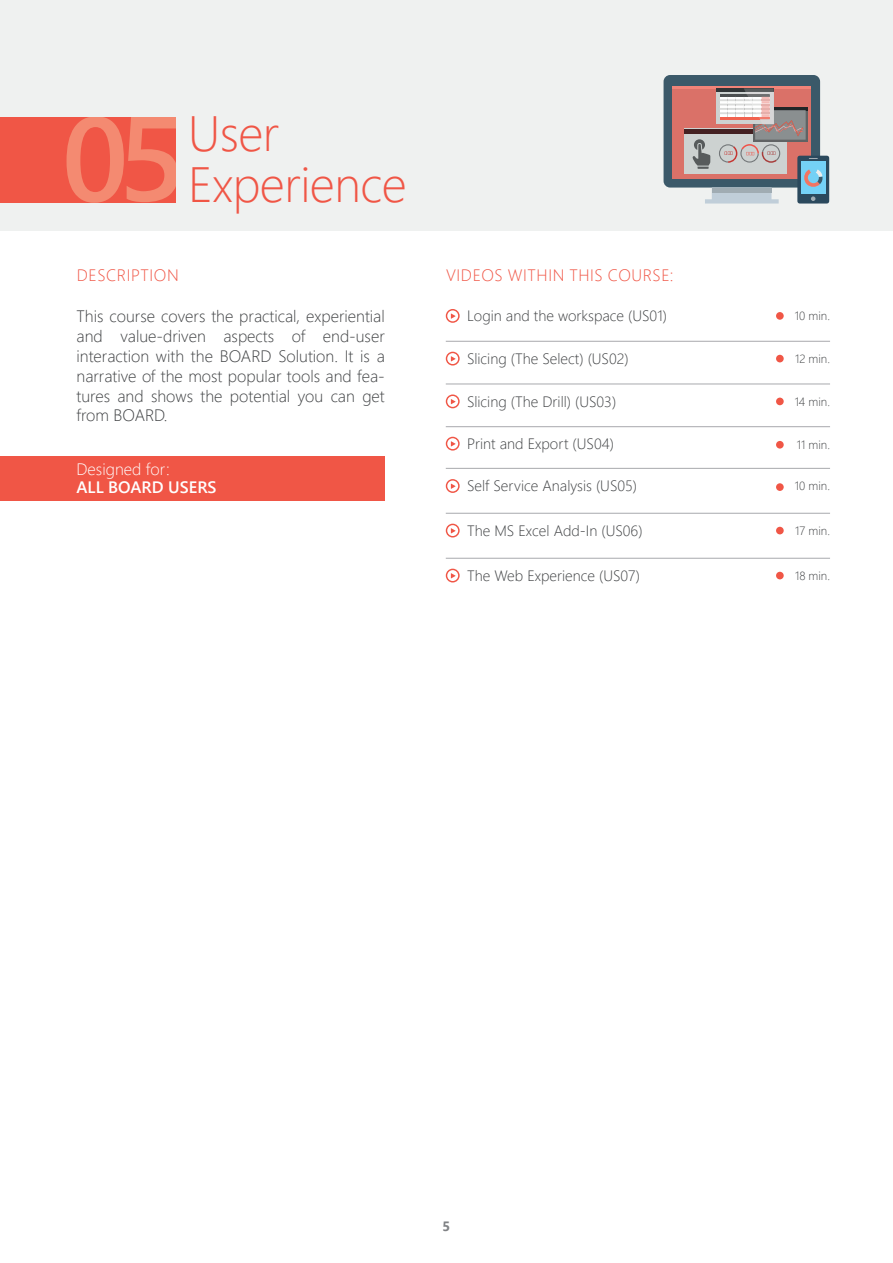
<style>
.page{position:relative;width:893px;height:1263px;background:#fff}
.page>*{position:absolute;margin:0;border:0;box-sizing:border-box;transform-origin:0 0}
.t1{font:300 49.5px/51px "Segoe UI";letter-spacing:-.01em;color:#f05646}
.t2{font:300 16.5px/19.8px "Segoe UI";color:#3e4042;text-align:justify}
.t3{font:300 16.5px "Segoe UI";letter-spacing:.035em;color:#f05646}
.t4{font:600 16.5px "Segoe UI";color:#fff}
.t5{font:300 16.5px "Segoe UI";color:#fff}
.t6{font:300 15px "Segoe UI";color:#3e4042}
.t7{font:700 13.5px "Segoe UI";color:#808285}
.t8{font:300 12px "Segoe UI";color:#3e4042}
</style>
<div class="page">
<div style="left:0;top:0;width:893px;height:230px;background:#eff1f0"></div>
<hr style="left:446px;top:341px;width:384px;height:1px;background:#a8a9ad">
<hr style="left:446px;top:384px;width:384px;height:1px;background:#a8a9ad">
<hr style="left:446px;top:426px;width:384px;height:1px;background:#a8a9ad">
<hr style="left:446px;top:468px;width:384px;height:1px;background:#a8a9ad">
<svg style="left:446px;top:309px;width:14px;height:14px"></svg>
<svg style="left:446px;top:352px;width:14px;height:13px"></svg>
<svg style="left:446px;top:394px;width:14px;height:14px"></svg>
<svg style="left:446px;top:437px;width:14px;height:14px"></svg>
<div style="left:776px;top:312px;width:8px;height:8px;background:#f05646;border-radius:50%"></div>
<div style="left:776px;top:355px;width:8px;height:7px;background:#f05646;border-radius:50%"></div>
<div style="left:776px;top:398px;width:8px;height:7px;background:#f05646;border-radius:50%"></div>
<div style="left:776px;top:441px;width:8px;height:8px;background:#f05646;border-radius:50%"></div>
<hr style="left:446px;top:513px;width:384px;height:1px;background:#a8a9ad">
<hr style="left:446px;top:558px;width:384px;height:1px;background:#a8a9ad">
<svg style="left:446px;top:524px;width:14px;height:13px"></svg>
<svg style="left:446px;top:569px;width:14px;height:13px"></svg>
<svg style="left:446px;top:479px;width:14px;height:14px"></svg>
<div style="left:776px;top:527px;width:8px;height:7px;background:#f05646;border-radius:50%"></div>
<div style="left:776px;top:572px;width:8px;height:7px;background:#f05646;border-radius:50%"></div>
<div style="left:776px;top:483px;width:8px;height:8px;background:#f05646;border-radius:50%"></div>
<div style="left:0;top:117px;width:176px;height:85px;background:#f05646"></div>
<svg style="left:67px;top:117px;width:109px;height:85px"></svg>
<div style="left:664px;top:75px;width:156px;height:113px;background:#3b5969;border-radius:7px"></div>
<div style="left:672px;top:88px;width:139px;height:91px;background:#da7168"></div>
<hr style="left:672px;top:86px;width:139px;height:2px;background:#f18378">
<div style="left:684px;top:129px;width:102px;height:45px;background:#cdd2d1"></div>
<hr style="left:684px;top:129px;width:102px;height:4px;background:#442122">
<svg style="left:797px;top:156px;width:32px;height:48px"></svg>
<div style="left:801px;top:162px;width:24px;height:32px;background:#74d1f6"></div>
<svg style="left:693px;top:88px;width:130px;height:116px"></svg>
<div style="left:0;top:456px;width:385px;height:44px;background:#f05646"></div>
<h1 class="t1" style="left:188px;top:104px;width:220px">User<br>Experience</h1>
<p class="t3" style="left:77px;top:259px;width:103px">DESCRIPTION</p>
<p class="t3" style="left:446px;top:259px;width:229px">VIDEOS WITHIN THIS COURSE:</p>
<p class="t2" style="left:77px;top:305px;width:310px">This course covers the practical, experiential and value-driven aspects of end-user interaction with the BOARD Solution. It is a narrative of the most popular tools and fea&shy;tures and shows the potential you can get from BOARD.</p>
<p class="t5" style="left:77px;top:454px;width:95px">Designed for:</p>
<p class="t4" style="left:77px;top:472px;width:142px">ALL BOARD USERS</p>
<p class="t6" style="left:467px;top:302px;width:201px">Login and the workspace (US01)</p>
<p class="t8" style="left:795px;top:304px;width:37px">10 min.</p>
<p class="t8" style="left:795px;top:347px;width:36px">12 min.</p>
<p class="t8" style="left:795px;top:390px;width:37px">14 min.</p>
<p class="t8" style="left:797px;top:433px;width:35px">11 min.</p>
<p class="t6" style="left:467px;top:345px;width:163px">Slicing (The Select) (US02)</p>
<p class="t6" style="left:467px;top:387px;width:151px">Slicing (The Drill) (US03)</p>
<p class="t6" style="left:467px;top:430px;width:148px">Print and Export (US04)</p>
<p class="t6" style="left:467px;top:472px;width:172px">Self Service Analysis (US05)</p>
<p class="t8" style="left:795px;top:475px;width:37px">10 min.</p>
<p class="t6" style="left:467px;top:517px;width:177px">The MS Excel Add-In (US06)</p>
<p class="t6" style="left:467px;top:561px;width:174px">The Web Experience (US07)</p>
<p class="t8" style="left:795px;top:519px;width:36px">17 min.</p>
<p class="t8" style="left:795px;top:564px;width:36px">18 min.</p>
<p class="t7" style="left:443px;top:1213px;width:9px">5</p>
</div>
